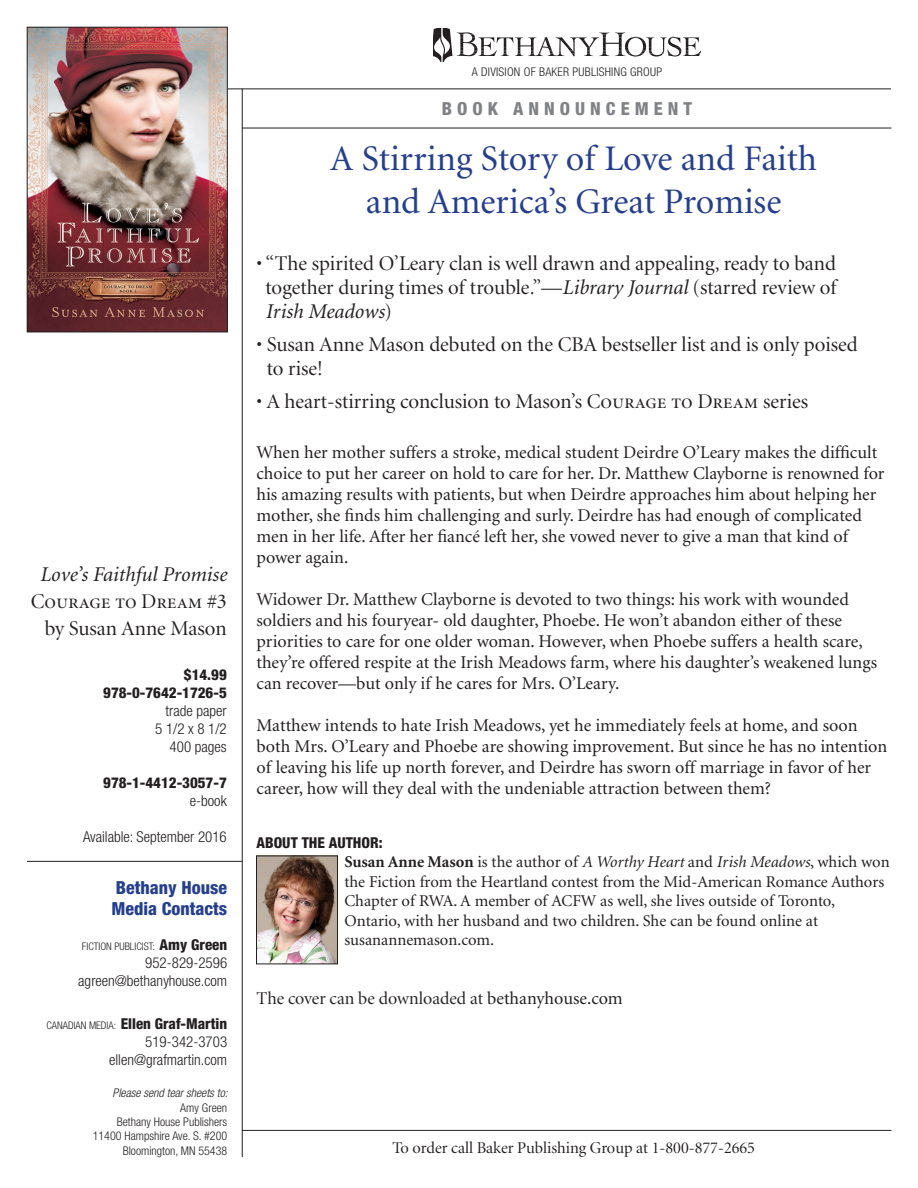
<style>
.page{position:relative;width:918px;height:1188px;background:#fff}
.page>*{position:absolute;margin:0;border:0;box-sizing:border-box;transform-origin:0 0}
.Head_1{font:36px/43.2px "Minion";color:#253f8e;text-align:center}
.Bullet_Points{font:21px/24px "Minion Display";color:#231f20;text-align:justify}
.Book_ID{font:italic 21px "Minion";color:#231f20}
.Book_ID-2{font:21px "Minion Display Regular SC";color:#231f20}
.Book_ID-3{font:21px "Minion Display";color:#231f20}
.Body_text{font:18px/21px "Minion";color:#231f20}
.Body_text-2{font:18px "Minion Display";color:#231f20}
.t1{font:800 condensed 18px "Helvetica Neue";color:#253f8e}
.t2{font:800 condensed 18px "Helvetica Neue";letter-spacing:.28em;color:#808285}
.About_the_Author_Tex{font:16.5px/19.5px "Minion";color:#231f20}
.t3{font:16.5px "Minion Display";color:#231f20}
.Book_ID-4{font:300 condensed 15px "Helvetica Neue";color:#231f20}
.Book_ID-5{font:800 condensed 15px "Helvetica Neue";color:#231f20}
.About_the_Author_Hea{font:800 condensed 15px "Helvetica Neue";color:#231f20}
.t4{font:300 condensed 12px "Helvetica Neue";color:#231f20}
.t5{font:300 condensed 12px "Helvetica Neue";letter-spacing:.02em;color:#231f20}
.t6{font:italic 300 condensed 12px "Helvetica Neue";color:#231f20}
.t7{font:300 condensed 10.5px "Helvetica Neue";color:#231f20}
.s1{font-family:"Minion Display"}
.s2{font-weight:800;font-size:15px}
.s3{font-weight:300;font-size:10.5px}
.s4{font-family:"Minion";font-style:italic}
.s5{font-family:"Minion Display Regular SC"}
.s6{font-weight:700}
.s7{font-style:italic}
.s8{font-family:"Minion"}
</style>
<div class="page">
<svg style="left:434px;top:28px;width:266px;height:34px"></svg>
<hr style="left:242px;top:1130px;width:649px;height:1px;background:#231f20">
<hr style="left:27px;top:861px;width:215px;height:1px;background:#231f20">
<hr style="left:242px;top:89px;width:1px;height:1068px;background:#231f20">
<hr style="left:242px;top:128px;width:649px;height:1px;background:#231f20">
<hr style="left:27px;top:89px;width:864px;height:1px;background:#231f20">
<img style="left:258px;top:858px;width:78px;height:104px">
<div style="left:256px;top:856px;width:82px;height:108px;border:1px solid #231f20"></div>
<img style="left:29px;top:29px;width:196px;height:301px">
<div style="left:27px;top:27px;width:200px;height:305px;border:1px solid #231f20"></div>
<p class="Book_ID" style="left:40px;top:564px;width:188px">Love’s Faithful Promise</p>
<p class="Book_ID-2" style="left:31px;top:591px;width:198px">Courage to Dream <span class="s1">#3</span></p>
<p class="Book_ID-3" style="left:45px;top:618px;width:184px">by Susan Anne Mason</p>
<p class="Book_ID-5" style="left:184px;top:665px;width:44px">$14.99</p>
<p class="Book_ID-5" style="left:103px;top:683px;width:125px">978-0-7642-1726-5</p>
<p class="Book_ID-4" style="left:166px;top:702px;width:63px">trade paper</p>
<p class="Book_ID-4" style="left:155px;top:720px;width:73px">5 1/2 x 8 1/2</p>
<p class="Book_ID-4" style="left:170px;top:738px;width:59px">400 pages</p>
<p class="Book_ID-5" style="left:103px;top:773px;width:125px">978-1-4412-3057-7</p>
<p class="Book_ID-4" style="left:190px;top:792px;width:38px">e-book</p>
<p class="Book_ID-4" style="left:83px;top:828px;width:145px">Available: September 2016</p>
<p class="t1" style="left:116px;top:876px;width:113px">Bethany House</p>
<p class="t1" style="left:112px;top:898px;width:117px">Media Contacts</p>
<p class="t7" style="left:82px;top:940px;width:147px">FICTION PUBLICIST: <span class="s2">Amy Green</span></p>
<p class="Book_ID-4" style="left:145px;top:954px;width:83px">952-829-2596</p>
<p class="Book_ID-4" style="left:78px;top:972px;width:151px">agreen@bethanyhouse.com</p>
<p class="Book_ID-5" style="left:46px;top:1014px;width:182px"><span class="s3">CANADIAN MEDIA:</span> Ellen Graf-Martin</p>
<p class="Book_ID-4" style="left:145px;top:1033px;width:83px">519-342-3703</p>
<p class="Book_ID-4" style="left:109px;top:1051px;width:120px">ellen@grafmartin.com</p>
<p class="t6" style="left:113px;top:1086px;width:117px">Please send tear sheets to:</p>
<p class="t4" style="left:180px;top:1100px;width:48px">Amy Green</p>
<p class="t4" style="left:117px;top:1115px;width:112px">Bethany House Publishers</p>
<p class="t4" style="left:93px;top:1129px;width:136px">11400 Hampshire Ave. S. #200</p>
<p class="t4" style="left:123px;top:1144px;width:106px">Bloomington, MN 55438</p>
<p class="t5" style="left:472px;top:65px;width:192px">A DIVISION OF BAKER PUBLISHING GROUP</p>
<p class="t2" style="left:442px;top:97px;width:252px">BOOK ANNOUNCEMENT</p>
<p class="Head_1" style="left:330px;top:138px;width:488px">A Stirring Story of Love and Faith and America’s Great Promise</p>
<p class="Bullet_Points" style="left:266px;top:252px;width:572px;text-indent:-9px">• “The spirited O’Leary clan is well drawn and appealing, ready to band together during times of trouble.”—<span class="s4">Library Journal</span> (starred review of <span class="s4">Irish Meadows</span>)</p>
<p class="Bullet_Points" style="left:267px;top:333px;width:593px;text-indent:-10px">• Susan Anne Mason debuted on the CBA bestseller list and is only poised to rise!</p>
<p class="Bullet_Points" style="left:256px;top:390px;width:553px">• A heart-stirring conclusion to Mason’s <span class="s5">Courage to Dream</span> series</p>
<p class="Body_text" style="left:256px;top:442px;width:630px">When her mother suffers a stroke, medical student Deirdre O’Leary makes the difficult choice to put her career on hold to care for her. Dr. Matthew Clayborne is renowned for his amazing results with patients, but when Deirdre approaches him about helping her mother, she finds him challenging and surly. Deirdre has had enough of complicated men in her life. After her fiancé left her, she vowed never to give a man that kind of power again.</p>
<p class="Body_text" style="left:256px;top:589px;width:622px">Widower Dr. Matthew Clayborne is devoted to two things: his work with wounded soldiers and his fouryear- old daughter, Phoebe. He won’t abandon either of these priorities to care for one older woman. However, when Phoebe suffers a health scare, they’re offered respite at the Irish Meadows farm, where his daughter’s weakened lungs can recover—but only if he cares for Mrs. O’Leary.</p>
<p class="Body_text" style="left:256px;top:715px;width:632px">Matthew intends to hate Irish Meadows, yet he immediately feels at home, and soon both Mrs. O’Leary and Phoebe are showing improvement. But since he has no intention of leaving his life up north forever, and Deirdre has sworn off marriage in favor of her career, how will they deal with the undeniable attraction between them?</p>
<p class="About_the_Author_Hea" style="left:256px;top:833px;width:128px">ABOUT THE AUTHOR:</p>
<p class="About_the_Author_Tex" style="left:344px;top:853px;width:547px"><span class="s6">Susan Anne Mason</span> is the author of <span class="s7">A Worthy Heart</span> and <span class="s7">Irish Meadows</span>, which won the Fiction from the Heartland contest from the Mid-American Romance Authors Chapter of RWA. A member of ACFW as well, she lives outside of Toronto, Ontario, with her husband and two children. She can be found online at susanannemason.com.</p>
<p class="Body_text-2" style="left:256px;top:989px;width:368px">The cover can be downloaded at <span class="s8">bethanyhouse.com</span></p>
<p class="t3" style="left:392px;top:1140px;width:364px">To order call Baker Publishing Group at 1-800-877-2665</p>
</div>
